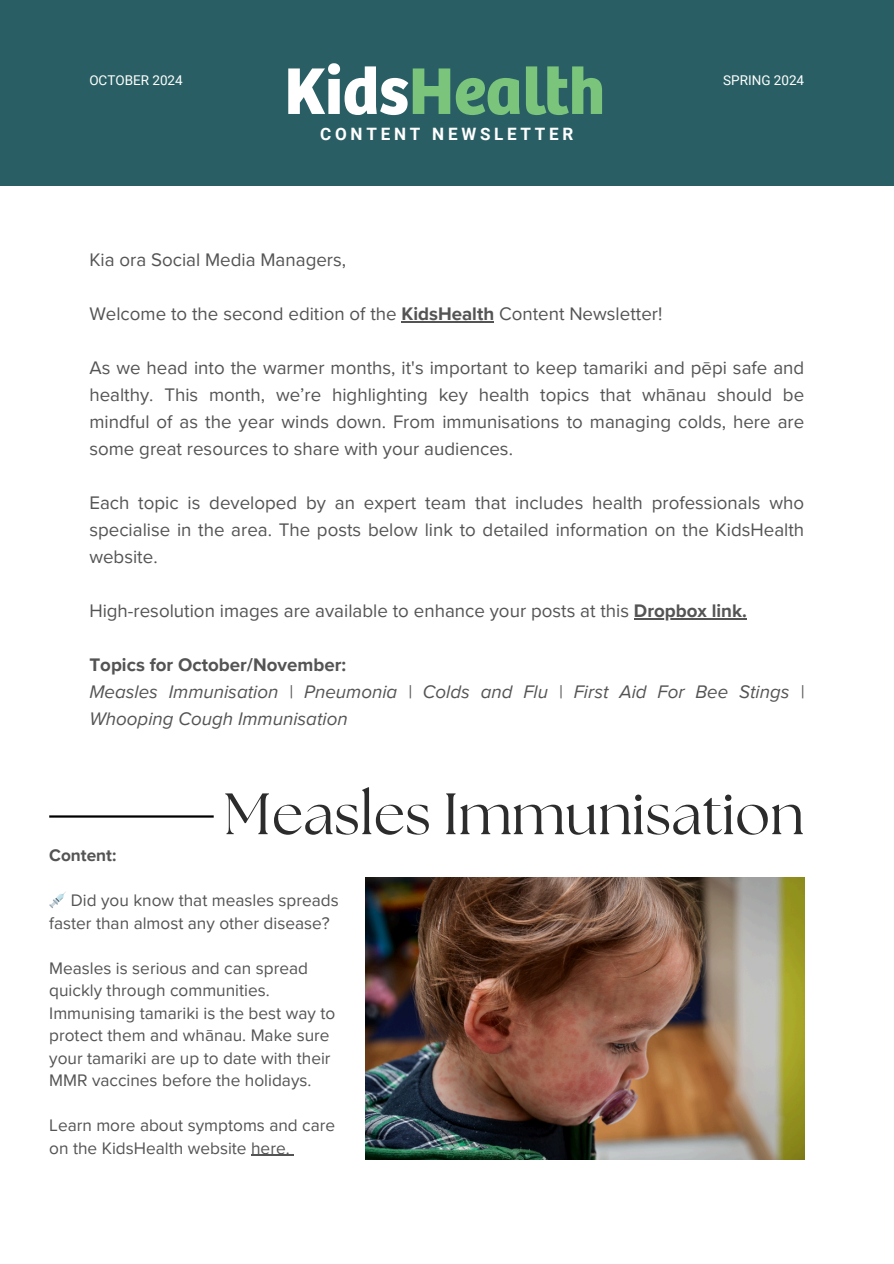
<style>
.page{position:relative;width:894px;height:1264px;background:#fff}
.page>*{position:absolute;margin:0;border:0;box-sizing:border-box;transform-origin:0 0}
.t1{font:58.2px "The Seasons";color:#2c2c2c}
.t2{font:18.75px/27px "Proxima Nova";color:#545454;text-align:justify}
.t3{font:italic 18.75px/27px "Proxima Nova";color:#545454}
.t4{font:700 18.75px "Proxima Nova";color:#545454}
.t5{font:17.25px/22.5px "Proxima Nova";color:#545454}
.t6{font:700 17.25px "Proxima Nova";color:#545454}
.t7{font:700 17.1px "Roboto";letter-spacing:.22em;color:#fff}
.t8{font:13.5px "Roboto";color:#fff}
.s1{font-weight:700}
</style>
<div class="page">
<img style="left:365px;top:877px;width:439px;height:282px">
<hr style="left:49px;top:815px;width:165px;height:2px;background:#000">
<div style="left:0;top:0;width:893px;height:185px;background:#295f64"></div>
<svg style="left:288px;top:63px;width:314px;height:52px"></svg>
<hr style="left:251px;top:1154px;width:38px;height:1px;background:#545454">
<hr style="left:401px;top:321px;width:93px;height:1px;background:#545454">
<hr style="left:633px;top:618px;width:113px;height:1px;background:#545454">
<p class="t8" style="left:89px;top:73px;width:95px">OCTOBER 2024</p>
<p class="t7" style="left:320px;top:124px;width:255px">CONTENT NEWSLETTER</p>
<h4 class="t2" style="left:89px;top:246px;width:258px">Kia ora Social Media Managers,</h4>
<h4 class="t2" style="left:89px;top:300px;width:574px">Welcome to the second edition of the <span class="s1">KidsHealth</span> Content Newsletter!</h4>
<h2 class="t8" style="left:723px;top:73px;width:82px">SPRING 2024</h2>
<h1 class="t2" style="left:89px;top:354px;width:716px">As we head into the warmer months, it's important to keep tamariki and pēpi safe and healthy. This month, we’re highlighting key health topics that whānau should be mindful of as the year winds down. From immunisations to managing colds, here are some great resources to share with your audiences.</h1>
<h3 class="t2" style="left:89px;top:489px;width:716px">Each topic is developed by an expert team that includes health professionals who specialise in the area. The posts below link to detailed information on the KidsHealth website.</h3>
<h4 class="t2" style="left:89px;top:597px;width:659px">High-resolution images are available to enhance your posts at this <span class="s1">Dropbox link.</span></h4>
<h4 class="t4" style="left:89px;top:653px;width:258px">Topics for October/November:</h4>
<h4 class="t3" style="left:89px;top:678px;width:716px">Measles Immunisation | Pneumonia | Colds and Flu | First Aid For Bee Stings |<br>Whooping Cough Immunisation</h4>
<p class="t1" style="left:223px;top:787px;width:582px">Measles Immunisation</p>
<h4 class="t6" style="left:49px;top:845px;width:69px">Content:</h4>
<h4 class="t5" style="left:49px;top:889px;width:291px;text-indent:22px">Did you know that measles spreads faster than almost any other disease?</h4>
<h4 class="t5" style="left:49px;top:957px;width:287px">Measles is serious and can spread quickly through communities.<br>Immunising tamariki is the best way to protect them and whānau. Make sure your tamariki are up to date with their MMR vaccines before the holidays.</h4>
<h4 class="t5" style="left:49px;top:1114px;width:287px">Learn more about symptoms and care on the KidsHealth website here.</h4>
</div>
